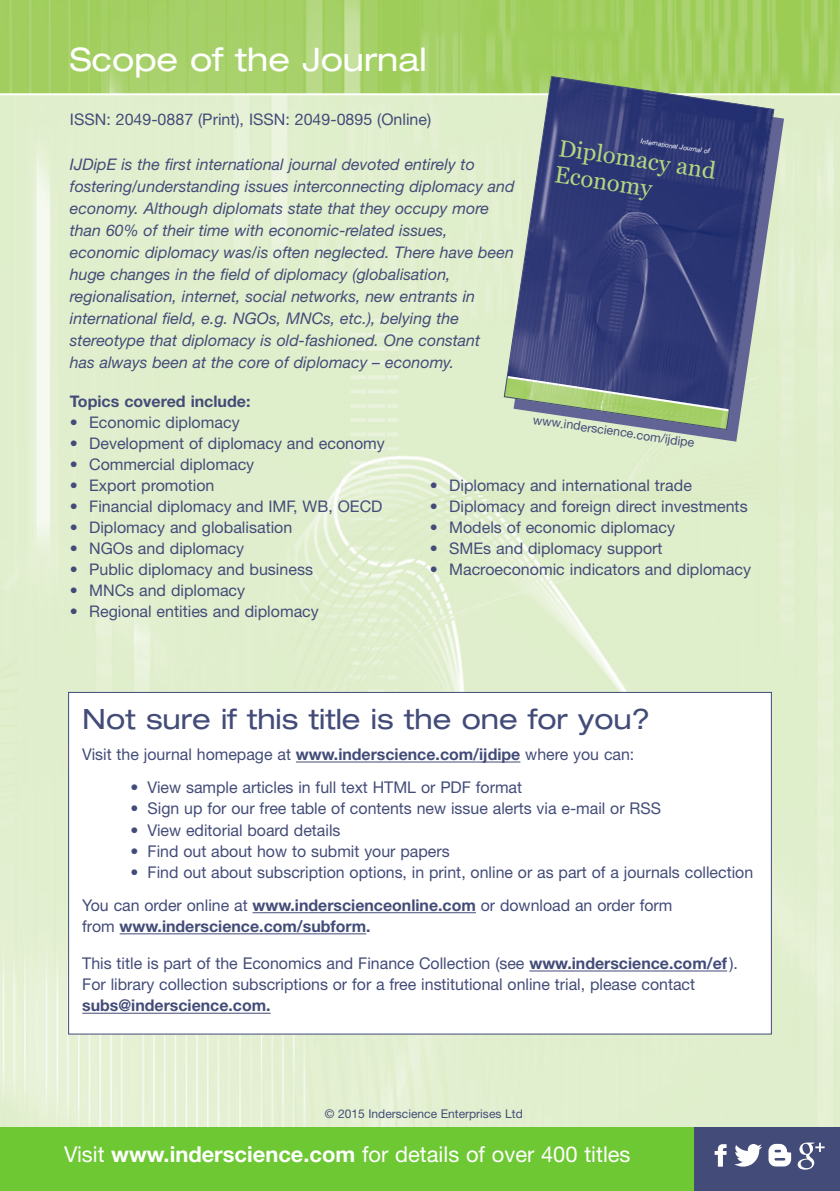
<style>
.page{position:relative;width:840px;height:1191px;background:#fff}
.page>*{position:absolute;margin:0;border:0;box-sizing:border-box;transform-origin:0 0}
.t1{font:expanded 32.4px "Helvetica Neue";color:#fff}
.t2{font:expanded 28px "Helvetica Neue";color:#434c78}
.t3{font:23.6px/26.2px "Georgia";color:#b3d67f}
.t4{font:21.8px "Helvetica Neue";color:#fff}
.t5{font:16.2px/33.2px "Helvetica Neue";color:#434c78}
.t6{font:700 16.2px "Helvetica Neue";color:#434c78}
.t7{font:italic 16px/22px "Helvetica Neue";color:#434c78}
.t8{font:16px "Helvetica Neue";color:#434c78}
.t9{font:700 16px "Helvetica Neue";color:#434c78}
.t10{font:12.4px "Helvetica Neue";color:#434c78}
.t11{font:12px "Helvetica Neue";color:#434c78}
.t12{font:italic 6.8px "Helvetica Neue";color:#fff}
.s1{font-weight:700}
.s2{font-weight:400}
</style>
<div class="page">
<img style="left:0;top:95px;width:839px;height:1032px">
<img style="left:0;top:0;width:839px;height:93px">
<div style="left:0;top:1127px;width:694px;height:64px;background:#6dc833"></div>
<div style="left:694px;top:1127px;width:145px;height:64px;background:#434c78"></div>
<div style="left:69px;top:693px;width:701px;height:340px;background:#fff"></div>
<hr style="left:296px;top:761px;width:224px;height:1px;background:#434c78">
<hr style="left:252px;top:912px;width:223px;height:1px;background:#434c78">
<hr style="left:119px;top:933px;width:247px;height:1px;background:#434c78">
<hr style="left:529px;top:970px;width:197px;height:1px;background:#434c78">
<hr style="left:82px;top:1012px;width:188px;height:1px;background:#434c78">
<svg style="left:714px;top:1144px;width:12px;height:22px"></svg>
<svg style="left:734px;top:1144px;width:27px;height:22px"></svg>
<svg style="left:768px;top:1143px;width:22px;height:23px"></svg>
<svg style="left:797px;top:1142px;width:27px;height:27px"></svg>
<svg style="left:513px;top:86px;width:270px;height:355px;background:#cedbc3"></svg>
<svg style="left:503px;top:75px;width:271px;height:355px;background:#596585"></svg>
<h1 class="t1" style="left:70px;top:48px;width:358px">Scope of the Journal</h1>
<p class="t8" style="left:70px;top:114px;width:362px">ISSN: 2049-0887 (Print), ISSN: 2049-0895 (Online)</p>
<p class="t7" style="left:70px;top:154px;width:446px">IJDipE is the first international journal devoted entirely to fostering/understanding issues interconnecting diplomacy and economy. Although diplomats state that they occupy more than 60% of their time with economic-related issues, economic diplomacy was/is often neglected. There have been huge changes in the field of diplomacy (globalisation, regionalisation, internet, social networks, new entrants in international field, e.g. NGOs, MNCs, etc.), belying the stereotype that diplomacy is old-fashioned. One constant<br>has always been at the core of diplomacy – economy.</p>
<p class="t12" style="left:640px;top:139px;width:71px;rotate:8deg">International Journal of</p>
<h3 class="t3" style="left:560px;top:135px;width:160px;rotate:8deg">Diplomacy and<br>Economy</h3>
<p class="t9" style="left:70px;top:395px;width:182px">Topics covered include:</p>
<p class="t8" style="left:70px;top:416px;width:171px">• Economic diplomacy</p>
<p class="t8" style="left:70px;top:437px;width:316px">• Development of diplomacy and economy</p>
<p class="t8" style="left:70px;top:458px;width:186px">• Commercial diplomacy</p>
<p class="t8" style="left:70px;top:479px;width:146px">• Export promotion</p>
<p class="t8" style="left:70px;top:500px;width:314px">• Financial diplomacy and IMF, WB, OECD</p>
<p class="t8" style="left:70px;top:521px;width:224px">• Diplomacy and globalisation</p>
<p class="t8" style="left:70px;top:542px;width:175px">• NGOs and diplomacy</p>
<p class="t8" style="left:70px;top:563px;width:244px">• Public diplomacy and business</p>
<p class="t8" style="left:70px;top:584px;width:177px">• MNCs and diplomacy</p>
<p class="t8" style="left:70px;top:605px;width:250px">• Regional entities and diplomacy</p>
<p class="t10" style="left:533px;top:415px;width:164px;rotate:8deg">www.inderscience.com/ijdipe</p>
<p class="t8" style="left:429px;top:479px;width:263px">• Diplomacy and international trade</p>
<p class="t8" style="left:429px;top:500px;width:319px">• Diplomacy and foreign direct investments</p>
<p class="t8" style="left:429px;top:521px;width:246px">• Models of economic diplomacy</p>
<p class="t8" style="left:429px;top:542px;width:234px">• SMEs and diplomacy support</p>
<p class="t8" style="left:429px;top:563px;width:322px">• Macroeconomic indicators and diplomacy</p>
<h2 class="t2" style="left:82px;top:708px;width:569px">Not sure if this title is the one for you?</h2>
<p class="t5" style="left:82px;top:739px;width:553px">Visit the journal homepage at <span class="s1">www.inderscience.com/ijdipe</span> where you can:</p>
<p class="t5" style="left:130px;top:772px;width:393px">• View sample articles in full text HTML or PDF format</p>
<p class="t5" style="left:130px;top:793px;width:532px">• Sign up for our free table of contents new issue alerts via e-mail or RSS</p>
<p class="t5" style="left:130px;top:814px;width:211px">• View editorial board details</p>
<p class="t5" style="left:130px;top:836px;width:320px">• Find out about how to submit your papers</p>
<p class="t5" style="left:82px;top:857px;width:672px;text-indent:48px">• Find out about subscription options, in print, online or as part of a journals collection<br>You can order online at <span class="s1">www.inderscienceonline.com</span> or download an order form</p>
<p class="t6" style="left:82px;top:920px;width:290px"><span class="s2">from</span> www.inderscience.com/subform.</p>
<p class="t5" style="left:82px;top:954px;width:657px;line-height:21.2px">This title is part of the Economics and Finance Collection (see <span class="s1">www.inderscience.com/ef</span>).<br>For library collection subscriptions or for a free institutional online trial, please contact</p>
<p class="t6" style="left:82px;top:999px;width:190px">subs@inderscience.com.</p>
<p class="t11" style="left:324px;top:1109px;width:199px">© 2015 Inderscience Enterprises Ltd</p>
<h3 class="t4" style="left:64px;top:1146px;width:567px">Visit <span class="s1">www.inderscience.com</span> for details of over 400 titles</h3>
</div>
